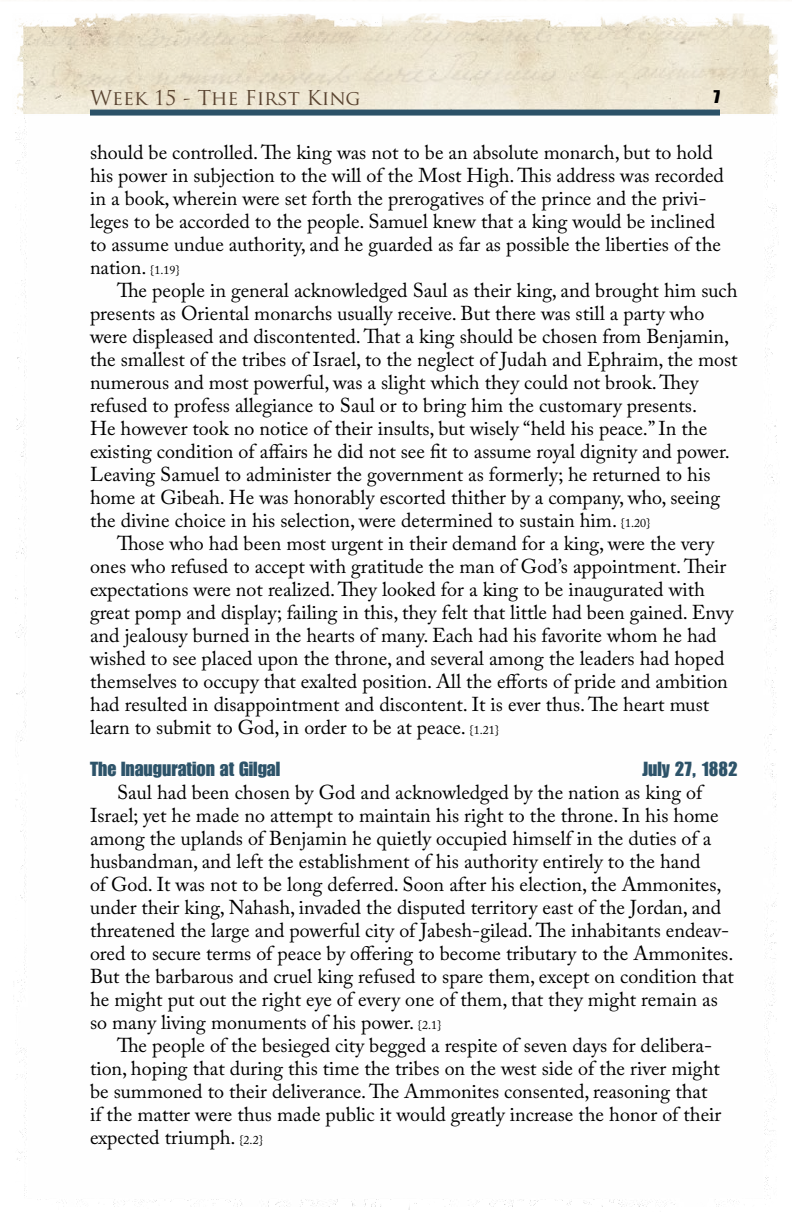
<style>
.page{position:relative;width:792px;height:1224px;background:#fff}
.page>*{position:absolute;margin:0;border:0;box-sizing:border-box;transform-origin:0 0}
.t1{font:20px/23px "Adobe Caslon Pro";color:#000}
.t2{font:20px "Genuine";color:#2d5369}
.t3{font:20px "Trajan Pro";color:#5b4532}
.t4{font:18px "Genuine";color:#000}
.s1{font-size:12px}
</style>
<div class="page">
<img style="left:13px;top:14px;width:766px;height:1196px">
<p class="t3" style="left:90px;top:85px;width:272px">Week 15 - The First King</p>
<p class="t4" style="left:713px;top:86px;width:8px">7</p>
<p class="t1" style="left:90px;top:140px;width:636px">should be controlled. The king was not to be an absolute monarch, but to hold his power in subjection to the will of the Most High. This address was recorded in a book, wherein were set forth the prerogatives of the prince and the privi&shy;leges to be accorded to the people. Samuel knew that a king would be inclined to assume undue authority, and he guarded as far as possible the liberties of the nation. <span class="s1">{1.19}</span></p>
<p class="t1" style="left:90px;top:278px;width:649px;text-indent:27px">The people in general acknowledged Saul as their king, and brought him such presents as Oriental monarchs usually receive. But there was still a party who were displeased and discontented. That a king should be chosen from Benjamin, the smallest of the tribes of Israel, to the neglect of Judah and Ephraim, the most numerous and most powerful, was a slight which they could not brook. They refused to profess allegiance to Saul or to bring him the customary presents.<br>He however took no notice of their insults, but wisely “held his peace.” In the existing condition of affairs he did not see fit to assume royal dignity and power.<br>Leaving Samuel to administer the government as formerly; he returned to his home at Gibeah. He was honorably escorted thither by a company, who, seeing the divine choice in his selection, were determined to sustain him. <span class="s1">{1.20}</span></p>
<p class="t1" style="left:90px;top:531px;width:645px;text-indent:27px">Those who had been most urgent in their demand for a king, were the very ones who refused to accept with gratitude the man of God’s appointment. Their expectations were not realized. They looked for a king to be inaugurated with great pomp and display; failing in this, they felt that little had been gained. Envy and jealousy burned in the hearts of many. Each had his favorite whom he had wished to see placed upon the throne, and several among the leaders had hoped themselves to occupy that exalted position. All the efforts of pride and ambition had resulted in disappointment and discontent. It is ever thus. The heart must learn to submit to God, in order to be at peace. <span class="s1">{1.21}</span></p>
<p class="t2" style="left:90px;top:757px;width:192px">The Inauguration at Gilgal</p>
<p class="t2" style="left:642px;top:757px;width:97px">July 27, 1882</p>
<p class="t1" style="left:90px;top:780px;width:646px;text-indent:27px">Saul had been chosen by God and acknowledged by the nation as king of Israel; yet he made no attempt to maintain his right to the throne. In his home among the uplands of Benjamin he quietly occupied himself in the duties of a husbandman, and left the establishment of his authority entirely to the hand<br>of God. It was not to be long deferred. Soon after his election, the Ammonites, under their king, Nahash, invaded the disputed territory east of the Jordan, and threatened the large and powerful city of Jabesh-gilead. The inhabitants endeav&shy;ored to secure terms of peace by offering to become tributary to the Ammonites.<br>But the barbarous and cruel king refused to spare them, except on condition that he might put out the right eye of every one of them, that they might remain as so many living monuments of his power. <span class="s1">{2.1}</span></p>
<p class="t1" style="left:90px;top:1033px;width:633px;text-indent:27px">The people of the besieged city begged a respite of seven days for delibera&shy;tion, hoping that during this time the tribes on the west side of the river might be summoned to their deliverance. The Ammonites consented, reasoning that if the matter were thus made public it would greatly increase the honor of their expected triumph. <span class="s1">{2.2}</span></p>
</div>
